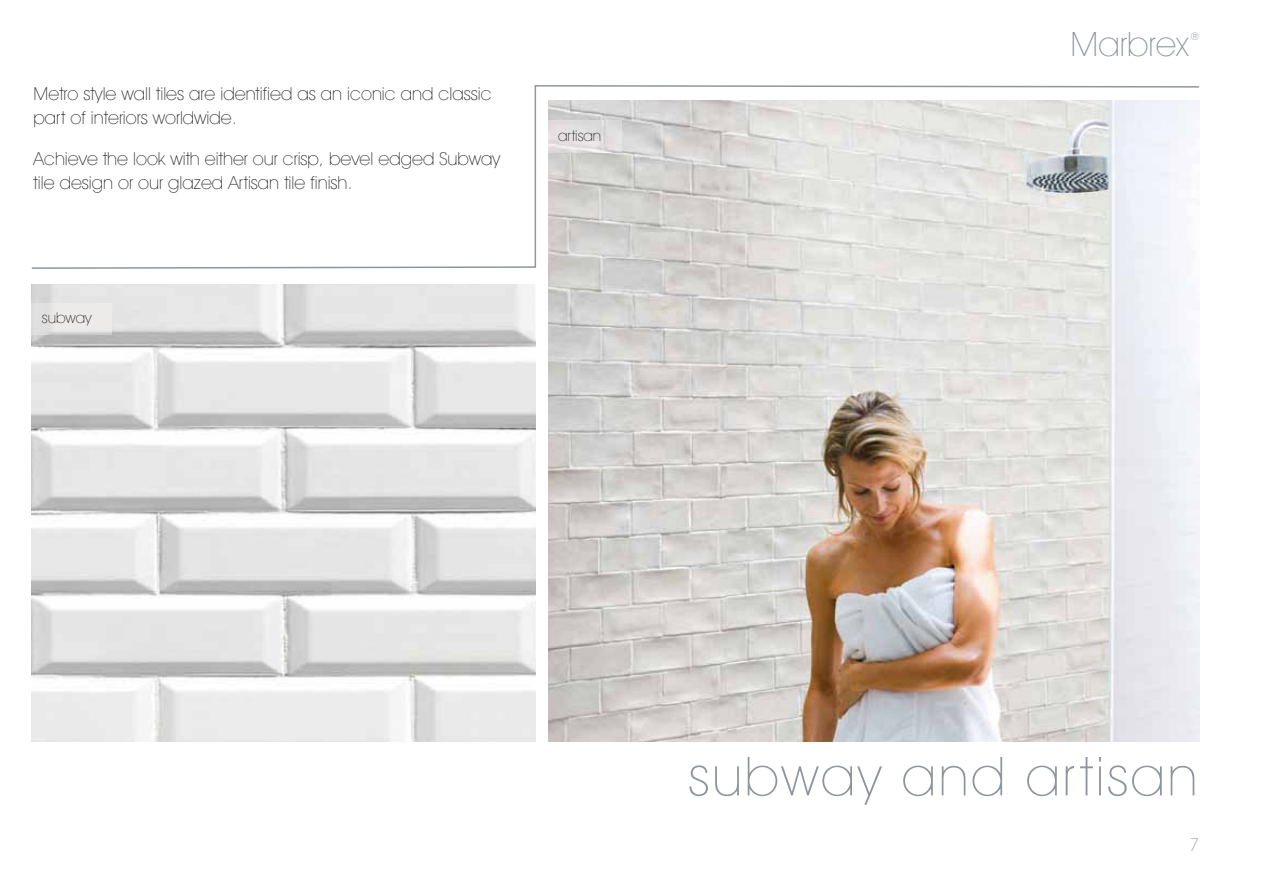
<style>
.page{position:relative;width:1263px;height:893px;background:#fff}
.page>*{position:absolute;margin:0;border:0;box-sizing:border-box;transform-origin:0 0}
.t1{font:200 54px "Avant Garde IT Cby BT";letter-spacing:.05em;color:#90959d}
.t2{font:200 33.9px "Avant Garde IT Cby BT";color:#90959d}
.t3{font:200 18px/24px "Avant Garde IT Cby BT";color:#231f20}
.t4{font:200 18px "Avant Garde IT Cby BT";color:#90959d}
.t5{font:200 15px "Avant Garde IT Cby BT";color:#231f20}
.t6{font:italic 200 10.5px "Avant Garde IT Cby BT";color:#90959d}
</style>
<div class="page">
<img style="left:32px;top:285px;width:503px;height:456px">
<img style="left:548px;top:270px;width:651px;height:471px">
<svg style="left:31px;top:85px;width:1169px;height:185px"></svg>
<img style="left:32px;top:303px;width:79px;height:32px">
<img style="left:548px;top:121px;width:74px;height:31px">
<p class="t3" style="left:34px;top:83px;width:459px">Metro style wall tiles are identified as an iconic and classic part of interiors worldwide.</p>
<p class="t3" style="left:34px;top:148px;width:468px">Achieve the look with either our crisp, bevel edged Subway tile design or our glazed Artisan tile finish.</p>
<p class="t5" style="left:42px;top:312px;width:51px">subway</p>
<p class="t5" style="left:558px;top:130px;width:45px">artisan</p>
<h2 class="t2" style="left:1070px;top:32px;width:120px">Marbrex</h2>
<p class="t6" style="left:1190px;top:30px;width:10px">®</p>
<h1 class="t1" style="left:688px;top:756px;width:510px">subway and artisan</h1>
<p class="t4" style="left:1189px;top:837px;width:12px">7</p>
</div>
